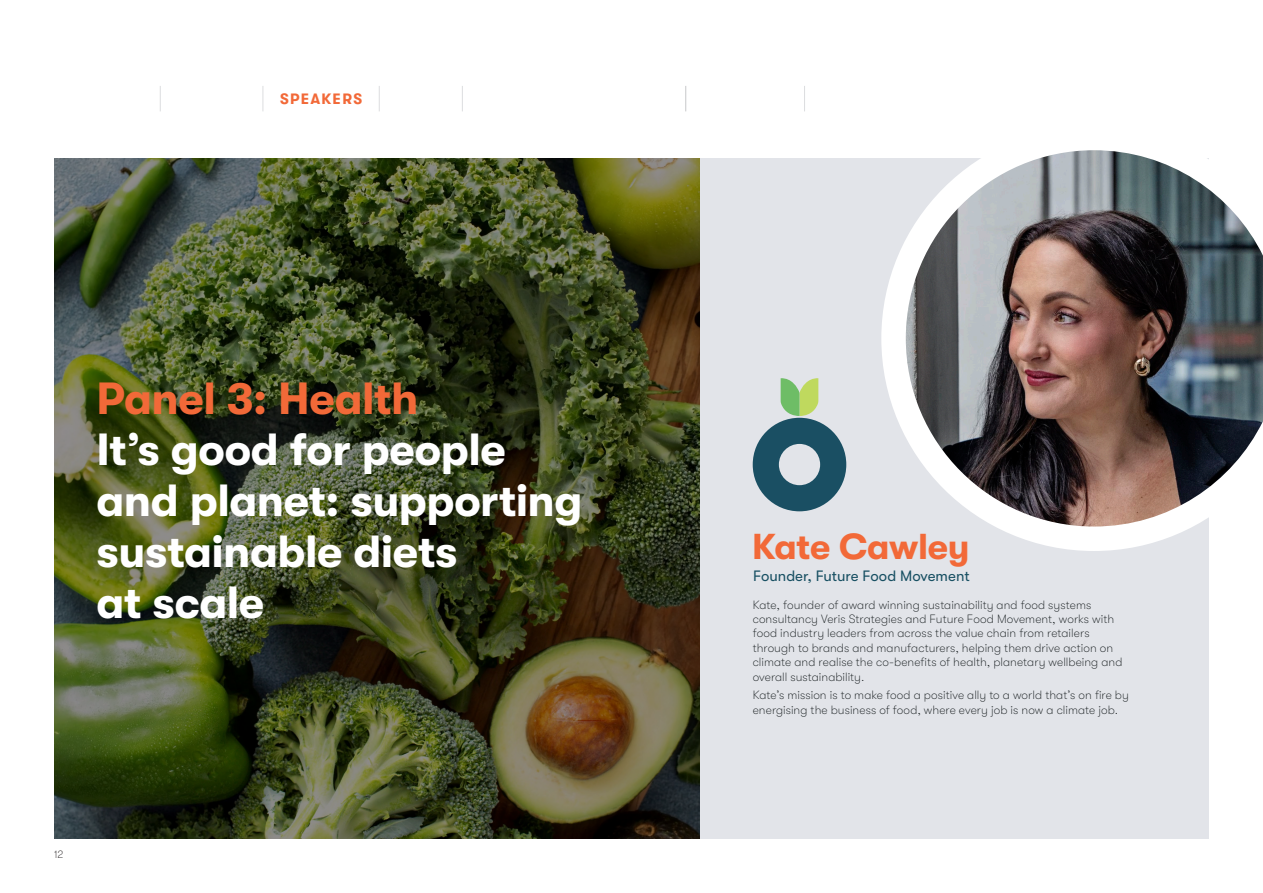
<style>
.page{position:relative;width:1263px;height:893px;background:#fff}
.page>*{position:absolute;margin:0;border:0;box-sizing:border-box;transform-origin:0 0}
.t1{font:700 45px/51px "GT Walsheim";letter-spacing:-.01em;color:#fff}
.t2{font:700 45px "GT Walsheim";letter-spacing:-.01em;color:#f26938}
.t3{font:700 36px "GT Walsheim";letter-spacing:-.01em;color:#f26938}
.t4{font:15px "GT Walsheim";color:#174f62}
.t5{font:700 15px "GT Walsheim";letter-spacing:.09em;color:#f26938}
.t6{font:100 12px/14.4px "GT Walsheim";letter-spacing:.005em;color:#141a1c}
.t7{font:100 10.5px "GT Walsheim";color:#231f20}
</style>
<div class="page">
<div style="left:54px;top:159px;width:1155px;height:680px;background:#e2e4e9"></div>
<img style="left:54px;top:159px;width:645px;height:680px">
<svg style="left:753px;top:378px;width:93px;height:133px"></svg>
<svg style="left:881px;top:158px;width:312px;height:393px"></svg>
<img style="left:906px;top:150px;width:357px;height:376px">
<svg style="left:160px;top:86px;width:1px;height:25px"></svg>
<svg style="left:263px;top:86px;width:1px;height:25px"></svg>
<svg style="left:379px;top:86px;width:1px;height:25px"></svg>
<svg style="left:462px;top:86px;width:1px;height:25px"></svg>
<svg style="left:685px;top:86px;width:1px;height:25px"></svg>
<svg style="left:804px;top:86px;width:1px;height:25px"></svg>
<p class="t5" style="left:280px;top:91px;width:84px">SPEAKERS</p>
<h1 class="t2" style="left:97px;top:373px;width:323px">Panel 3: Health</h1>
<h1 class="t1" style="left:97px;top:424px;width:487px">It’s good for people and planet: supporting sustainable diets<br>at scale</h1>
<p class="t7" style="left:54px;top:848px;width:11px">12</p>
<h2 class="t3" style="left:752px;top:527px;width:219px">Kate Cawley</h2>
<p class="t4" style="left:753px;top:568px;width:218px">Founder, Future Food Movement</p>
<p class="t6" style="left:753px;top:597px;width:371px">Kate, founder of award winning sustainability and food systems consultancy Veris Strategies and Future Food Movement, works with food industry leaders from across the value chain from retailers through to brands and manufacturers, helping them drive action on climate and realise the co-benefits of health, planetary wellbeing and overall sustainability.</p>
<p class="t6" style="left:753px;top:688px;width:378px">Kate’s mission is to make food a positive ally to a world that’s on fire by energising the business of food, where every job is now a climate job.</p>
</div>
